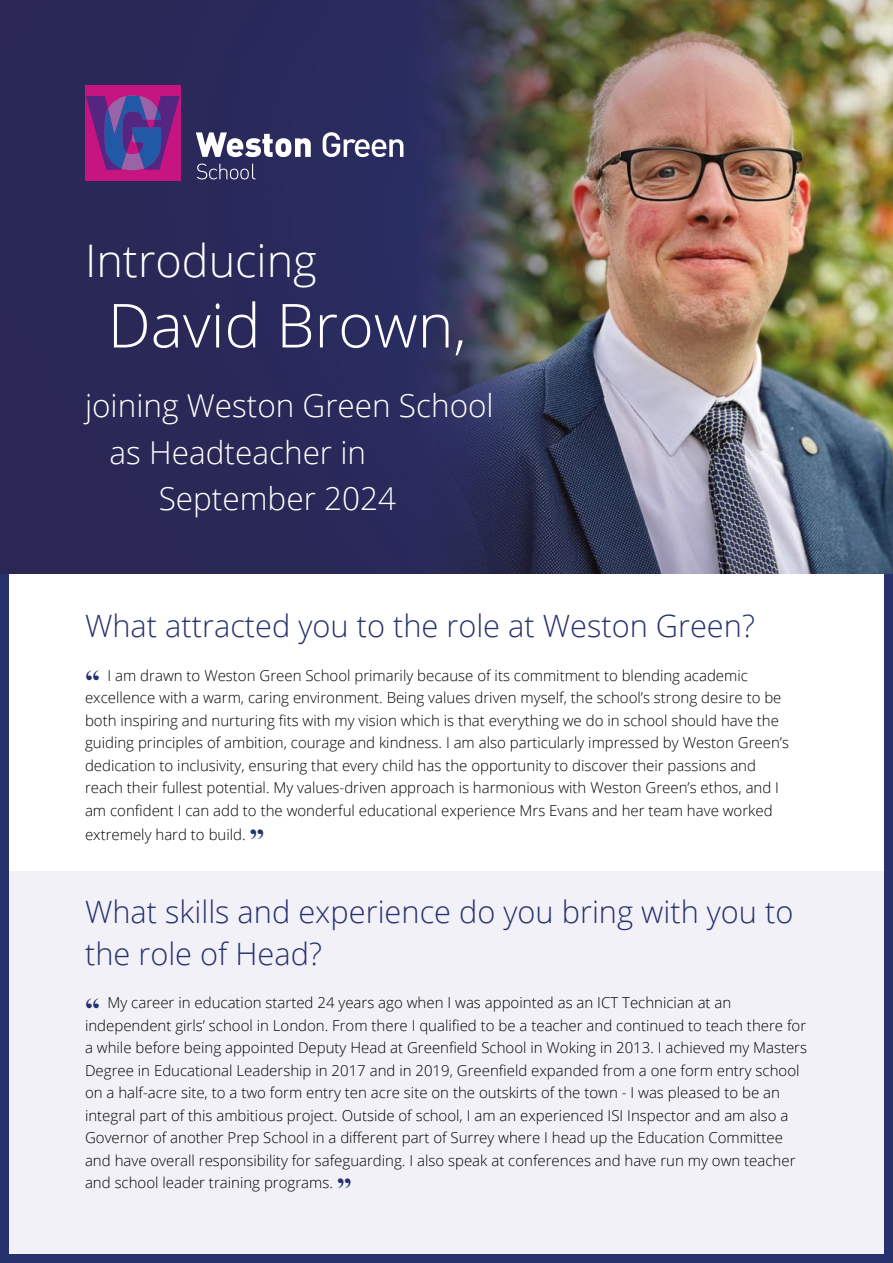
<style>
.page{position:relative;width:893px;height:1263px;background:#fff}
.page>*{position:absolute;margin:0;border:0;box-sizing:border-box;transform-origin:0 0}
.t1{font:300 60.75px "Open Sans";color:#fff}
.t2{font:300 45px "Open Sans";color:#fff}
.t3{font:300 31.5px "Open Sans";color:#fff}
.t4{font:300 30.75px/42px "Open Sans";color:#26316e}
.t5{font:300 15px/22.5px "Open Sans";color:#000}
.s1{font-family:"Times New Roman";font-weight:700;font-size:30px;color:#26316e}
</style>
<div class="page">
<div style="left:0;top:872px;width:893px;height:391px;background:#f2f1f7"></div>
<div style="left:0;top:502px;width:8px;height:761px;background:#26316e"></div>
<div style="left:884px;top:502px;width:9px;height:761px;background:#26316e"></div>
<img style="left:0;top:0;width:893px;height:573px">
<svg style="left:196px;top:132px;width:115px;height:25px"></svg>
<svg style="left:323px;top:132px;width:80px;height:25px"></svg>
<svg style="left:197px;top:164px;width:59px;height:15px"></svg>
<div style="left:0;top:1254px;width:893px;height:9px;background:#26316e"></div>
<div style="left:85px;top:85px;width:96px;height:96px;background:#c61481"></div>
<svg style="left:86px;top:95px;width:94px;height:75px"></svg>
<h2 class="t2" style="left:85px;top:242px;width:233px">Introducing</h2>
<h1 class="t1" style="left:108px;top:301px;width:360px">David Brown,</h1>
<h3 class="t3" style="left:85px;top:393px;width:410px">joining Weston Green School</h3>
<h3 class="t3" style="left:110px;top:440px;width:258px">as Headteacher in</h3>
<h3 class="t3" style="left:159px;top:477px;width:239px">September 2024</h3>
<h3 class="t4" style="left:85px;top:608px;width:671px">What attracted you to the role at Weston Green?</h3>
<p class="t5" style="left:85px;top:665px;width:705px"><span class="s1">“</span> I am drawn to Weston Green School primarily because of its commitment to blending academic excellence with a warm, caring environment. Being values driven myself, the school’s strong desire to be both inspiring and nurturing fits with my vision which is that everything we do in school should have the guiding principles of ambition, courage and kindness. I am also particularly impressed by Weston Green’s dedication to inclusivity, ensuring that every child has the opportunity to discover their passions and reach their fullest potential. My values-driven approach is harmonious with Weston Green’s ethos, and I am confident I can add to the wonderful educational experience Mrs Evans and her team have worked</p>
<p class="t5" style="left:85px;top:824px;width:181px">extremely hard to build. <span class="s1">”</span></p>
<h3 class="t4" style="left:85px;top:893px;width:710px">What skills and experience do you bring with you to the role of Head?</h3>
<p class="t5" style="left:85px;top:993px;width:723px"><span class="s1">“</span> My career in education started 24 years ago when I was appointed as an ICT Technician at an independent girls’ school in London. From there I qualified to be a teacher and continued to teach there for a while before being appointed Deputy Head at Greenfield School in Woking in 2013. I achieved my Masters Degree in Educational Leadership in 2017 and in 2019, Greenfield expanded from a one form entry school on a half-acre site, to a two form entry ten acre site on the outskirts of the town - I was pleased to be an integral part of this ambitious project. Outside of school, I am an experienced ISI Inspector and am also a Governor of another Prep School in a different part of Surrey where I head up the Education Committee and have overall responsibility for safeguarding. I also speak at conferences and have run my own teacher and school leader training programs. <span class="s1">”</span></p>
</div>
